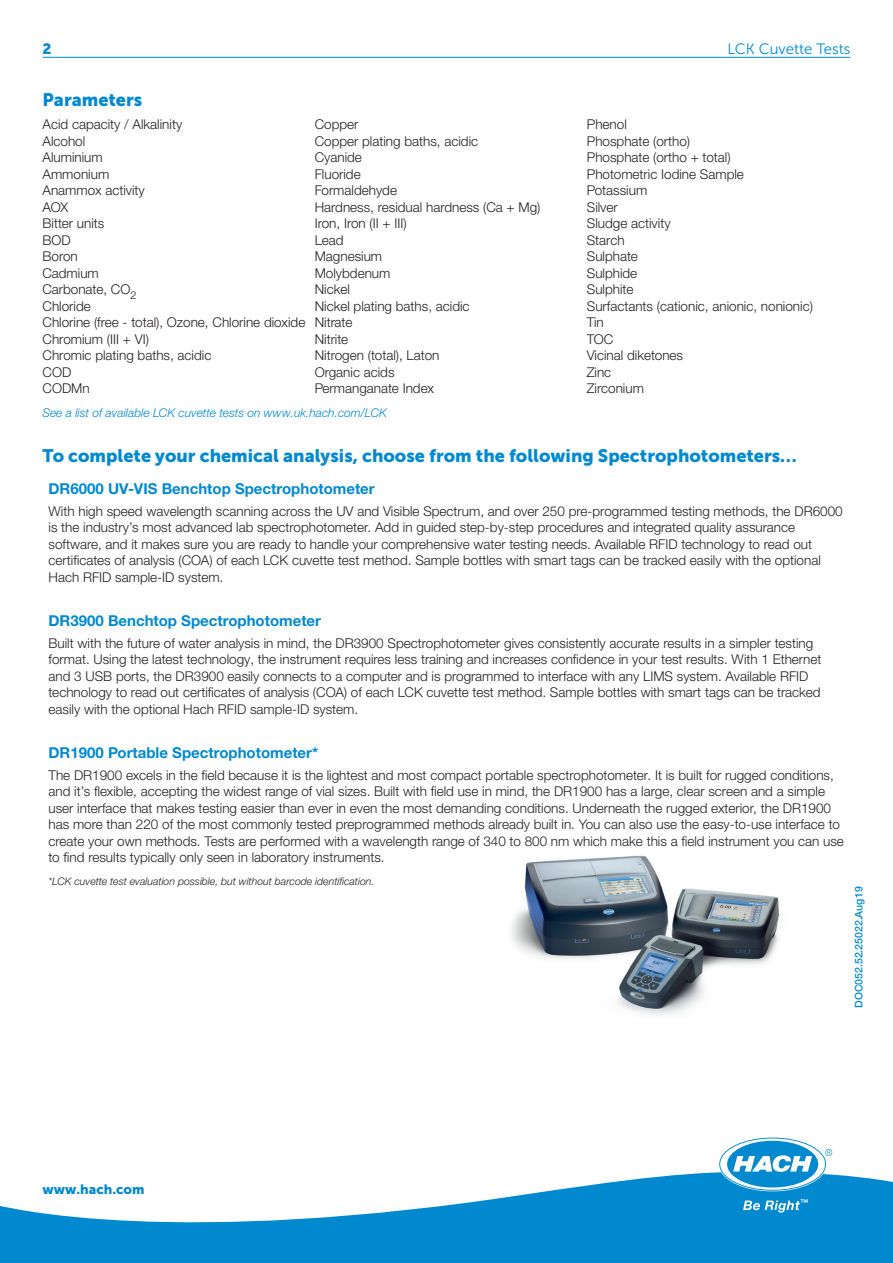
<style>
.page{position:relative;width:893px;height:1263px;background:#fff}
.page>*{position:absolute;margin:0;border:0;box-sizing:border-box;transform-origin:0 0}
.Head_2{font:18px "Museo Sans 900";color:#0089cf}
.Head_3{font:700 15px "Helvetica Neue LTW1 G";color:#0089cf}
.Head_3-2{font:15px "Museo Sans 300";color:#0089cf}
.Head_3-3{font:15px "Museo Sans 900";color:#0089cf}
.Text_1{font:300 13.5px/16.5px "Helvetica Neue LTW1 G";color:#231f20}
.Text_1_Color{font:13.5px "Museo Sans 900";color:#0089cf}
.t1{font:italic 300 12px "Helvetica Neue LTW1 G";color:#0089cf}
.Footnote{font:italic 300 10.5px "Helvetica Neue LTW1 G";color:#231f20}
.t2{font:500 10.5px "Helvetica Neue LTW1 G";color:#0089cf}
</style>
<div class="page">
<svg style="left:0;top:1168px;width:893px;height:95px;fill:#0089cf"></svg>
<svg style="left:720px;top:1138px;width:112px;height:52px"></svg>
<svg style="left:743px;top:1199px;width:65px;height:13px"></svg>
<img style="left:511px;top:855px;width:269px;height:160px">
<hr style="left:43px;top:57px;width:807px;height:1px;background:#0089cf">
<p class="Head_3-3" style="left:43px;top:40px;width:11px">2</p>
<p class="Head_3-2" style="left:727px;top:41px;width:124px">LCK Cuvette Tests</p>
<p class="Head_2" style="left:43px;top:89px;width:101px">Parameters</p>
<p class="Text_1" style="left:43px;top:116px;width:141px">Acid capacity / Alkalinity</p>
<p class="Text_1" style="left:43px;top:133px;width:44px">Alcohol</p>
<p class="Text_1" style="left:43px;top:149px;width:62px">Aluminium</p>
<p class="Text_1" style="left:43px;top:166px;width:68px">Ammonium</p>
<p class="Text_1" style="left:43px;top:182px;width:104px">Anammox activity</p>
<p class="Text_1" style="left:43px;top:199px;width:27px">AOX</p>
<p class="Text_1" style="left:43px;top:215px;width:63px">Bitter units</p>
<p class="Text_1" style="left:43px;top:232px;width:30px">BOD</p>
<p class="Text_1" style="left:43px;top:248px;width:37px">Boron</p>
<p class="Text_1" style="left:43px;top:265px;width:58px">Cadmium</p>
<p class="Text_1" style="left:43px;top:281px;width:95px">Carbonate, CO<sub>2</sub></p>
<p class="Text_1" style="left:43px;top:298px;width:50px">Chloride</p>
<p class="Text_1" style="left:43px;top:314px;width:264px">Chlorine (free - total), Ozone, Chlorine dioxide</p>
<p class="Text_1" style="left:43px;top:331px;width:108px">Chromium (III + VI)</p>
<p class="Text_1" style="left:43px;top:347px;width:170px">Chromic plating baths, acidic</p>
<p class="Text_1" style="left:43px;top:364px;width:30px">COD</p>
<p class="Text_1" style="left:43px;top:380px;width:49px">CODMn</p>
<p class="Text_1" style="left:315px;top:116px;width:45px">Copper</p>
<p class="Text_1" style="left:315px;top:133px;width:165px">Copper plating baths, acidic</p>
<p class="Text_1" style="left:315px;top:149px;width:49px">Cyanide</p>
<p class="Text_1" style="left:315px;top:166px;width:48px">Fluoride</p>
<p class="Text_1" style="left:315px;top:182px;width:84px">Formaldehyde</p>
<p class="Text_1" style="left:315px;top:199px;width:227px">Hardness, residual hardness (Ca + Mg)</p>
<p class="Text_1" style="left:315px;top:215px;width:94px">Iron, Iron (II + III)</p>
<p class="Text_1" style="left:315px;top:232px;width:30px">Lead</p>
<p class="Text_1" style="left:315px;top:248px;width:69px">Magnesium</p>
<p class="Text_1" style="left:315px;top:265px;width:77px">Molybdenum</p>
<p class="Text_1" style="left:315px;top:281px;width:37px">Nickel</p>
<p class="Text_1" style="left:315px;top:298px;width:156px">Nickel plating baths, acidic</p>
<p class="Text_1" style="left:315px;top:314px;width:39px">Nitrate</p>
<p class="Text_1" style="left:315px;top:331px;width:35px">Nitrite</p>
<p class="Text_1" style="left:315px;top:347px;width:126px">Nitrogen (total), Laton</p>
<p class="Text_1" style="left:315px;top:364px;width:81px">Organic acids</p>
<p class="Text_1" style="left:315px;top:380px;width:121px">Permanganate Index</p>
<p class="t1" style="left:43px;top:405px;width:346px">See a list of available LCK cuvette tests on www.uk.hach.com/LCK</p>
<p class="Text_1" style="left:587px;top:116px;width:42px">Phenol</p>
<p class="Text_1" style="left:587px;top:133px;width:105px">Phosphate (ortho)</p>
<p class="Text_1" style="left:587px;top:149px;width:145px">Phosphate (ortho + total)</p>
<p class="Text_1" style="left:587px;top:166px;width:159px">Photometric Iodine Sample</p>
<p class="Text_1" style="left:587px;top:182px;width:62px">Potassium</p>
<p class="Text_1" style="left:587px;top:199px;width:33px">Silver</p>
<p class="Text_1" style="left:587px;top:215px;width:85px">Sludge activity</p>
<p class="Text_1" style="left:587px;top:232px;width:39px">Starch</p>
<p class="Text_1" style="left:587px;top:248px;width:53px">Sulphate</p>
<p class="Text_1" style="left:587px;top:265px;width:52px">Sulphide</p>
<p class="Text_1" style="left:587px;top:281px;width:48px">Sulphite</p>
<p class="Text_1" style="left:587px;top:298px;width:228px">Surfactants (cationic, anionic, nonionic)</p>
<p class="Text_1" style="left:587px;top:314px;width:18px">Tin</p>
<p class="Text_1" style="left:587px;top:331px;width:28px">TOC</p>
<p class="Text_1" style="left:587px;top:347px;width:98px">Vicinal diketones</p>
<p class="Text_1" style="left:587px;top:364px;width:26px">Zinc</p>
<p class="Text_1" style="left:587px;top:380px;width:59px">Zirconium</p>
<p class="Head_2" style="left:43px;top:445px;width:756px">To complete your chemical analysis, choose from the following Spectrophotometers…</p>
<p class="Head_3" style="left:49px;top:480px;width:328px">DR6000 UV-VIS Benchtop Spectrophotometer</p>
<p class="Text_1" style="left:49px;top:503px;width:796px">With high speed wavelength scanning across the UV and Visible Spectrum, and over 250 pre-programmed testing methods, the DR6000 is the industry’s most advanced lab spectrophotometer. Add in guided step-by-step procedures and integrated quality assurance software, and it makes sure you are ready to handle your comprehensive water testing needs. Available RFID technology to read out certificates of analysis (COA) of each LCK cuvette test method. Sample bottles with smart tags can be tracked easily with the optional Hach RFID sample-ID system.</p>
<p class="Head_3" style="left:49px;top:612px;width:274px">DR3900 Benchtop Spectrophotometer</p>
<p class="Text_1" style="left:49px;top:635px;width:774px">Built with the future of water analysis in mind, the DR3900 Spectrophotometer gives consistently accurate results in a simpler testing format. Using the latest technology, the instrument requires less training and increases confidence in your test results. With 1 Ethernet and 3 USB ports, the DR3900 easily connects to a computer and is programmed to interface with any LIMS system. Available RFID technology to read out certificates of analysis (COA) of each LCK cuvette test method. Sample bottles with smart tags can be tracked easily with the optional Hach RFID sample-ID system.</p>
<p class="Head_3" style="left:49px;top:744px;width:271px">DR1900 Portable Spectrophotometer*</p>
<p class="Text_1" style="left:49px;top:767px;width:797px">The DR1900 excels in the field because it is the lightest and most compact portable spectrophotometer. It is built for rugged conditions, and it’s flexible, accepting the widest range of vial sizes. Built with field use in mind, the DR1900 has a large, clear screen and a simple user interface that makes testing easier than ever in even the most demanding conditions. Underneath the rugged exterior, the DR1900 has more than 220 of the most commonly tested preprogrammed methods already built in. You can also use the easy-to-use interface to create your own methods. Tests are performed with a wavelength range of 340 to 800 nm which make this a field instrument you can use to find results typically only seen in laboratory instruments.</p>
<p class="Footnote" style="left:49px;top:875px;width:327px">*LCK cuvette test evaluation possible, but without barcode identification.</p>
<p class="t2" style="left:852px;top:1008px;width:123px;rotate:-90deg">DOC052.52.25022.Aug19</p>
<p class="Text_1_Color" style="left:43px;top:1181px;width:104px">www.hach.com</p>
</div>
